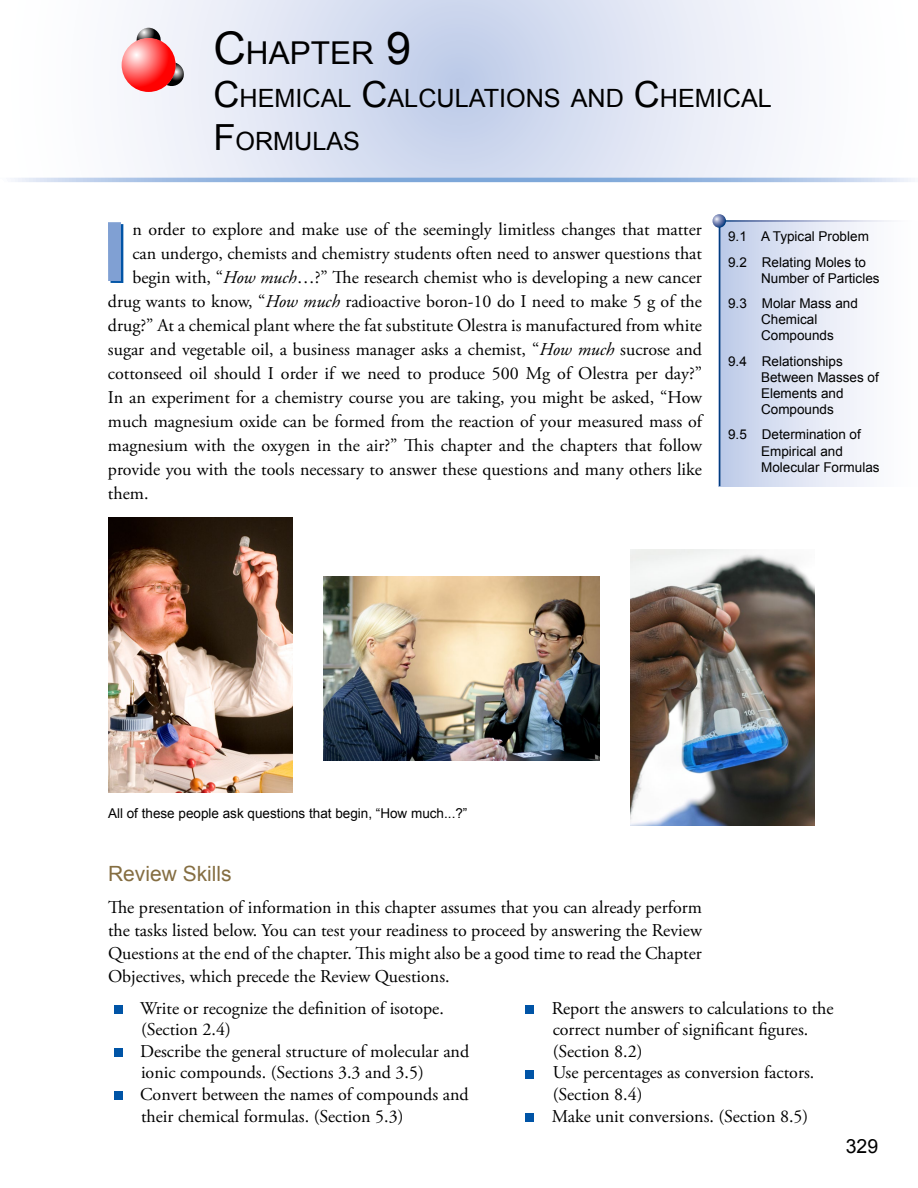
<style>
.page{position:relative;width:918px;height:1188px;background:#fff}
.page>*{position:absolute;margin:0;border:0;box-sizing:border-box;transform-origin:0 0}
.Chapter_Title{font:31.5px "Arial";color:#000}
.Chapter_Title-2{font:25.2px/43.2px "Arial";color:#000}
.Review_Skills{font:21px "Arial";color:#856e42}
.t1{font:19.5px "Arial";color:#000}
.Body_Text_first_para{font:18px/23px "Adobe Garamond Pro";color:#000;text-align:justify}
.Review_Skills-2{font:18px/21.6px "Adobe Garamond Pro";color:#000}
.Sections_page_1{font:13.5px/16.2px "Arial";color:#000}
.Body_Text_first_para-2{font:13.5px "Arial";color:#000}
.s1{font-size:45px}
.s2{font-size:36px}
.s3{font-style:italic}
</style>
<div class="page">
<div style="left:719px;top:221px;width:199px;height:265px;background:linear-gradient(to right,#c2ceea,#fff)"></div>
<hr style="left:720px;top:220px;width:198px;height:2px;background:#fff">
<hr style="left:719px;top:222px;width:1px;height:264px;background:#003c7e">
<svg style="left:712px;top:214px;width:14px;height:14px"></svg>
<svg style="left:36px;top:0;width:854px;height:178px"></svg>
<svg style="left:10px;top:178px;width:905px;height:4px;background:#9cbae1"></svg>
<svg style="left:167px;top:63px;width:18px;height:25px"></svg>
<svg style="left:136px;top:28px;width:26px;height:13px"></svg>
<svg style="left:122px;top:38px;width:54px;height:54px;background:#fe5757"></svg>
<div style="left:114px;top:1005px;width:8px;height:9px;background:#0054a6"></div>
<img style="left:108px;top:517px;width:184px;height:276px">
<img style="left:323px;top:576px;width:277px;height:185px">
<img style="left:630px;top:549px;width:184px;height:277px">
<div style="left:114px;top:1049px;width:8px;height:8px;background:#0054a6"></div>
<div style="left:114px;top:1092px;width:8px;height:8px;background:#0054a6"></div>
<div style="left:526px;top:1005px;width:8px;height:9px;background:#0054a6"></div>
<div style="left:526px;top:1070px;width:8px;height:8px;background:#0054a6"></div>
<div style="left:526px;top:1113px;width:8px;height:9px;background:#0054a6"></div>
<div style="left:110px;top:224px;width:13px;height:59px;background:#0054a6"></div>
<div style="left:108px;top:222px;width:13px;height:59px;background:#80a0d3"></div>
<h1 class="Chapter_Title" style="left:214px;top:32px;width:199px"><span class="s1">C</span>HAPTER <span class="s1">9</span></h1>
<h1 class="Chapter_Title-2" style="left:214px;top:77px;width:560px"><span class="s2">C</span>HEMICAL <span class="s2">C</span>ALCULATIONS AND <span class="s2">C</span>HEMICAL<br><span class="s2">F</span>ORMULAS</h1>
<p class="Body_Text_first_para" style="left:132px;top:219px;width:571px">n order to explore and make use of the seemingly limitless changes that matter</p>
<p class="Body_Text_first_para" style="left:132px;top:243px;width:571px">can undergo, chemists and chemistry students often need to answer questions that</p>
<p class="Body_Text_first_para" style="left:132px;top:267px;width:571px">begin with, “<span class="s3">How much</span>…?” The research chemist who is developing a new cancer</p>
<p class="Body_Text_first_para" style="left:108px;top:291px;width:596px">drug wants to know, “<span class="s3">How much</span> radioactive boron‑10 do I need to make 5 g of the</p>
<p class="Body_Text_first_para" style="left:108px;top:315px;width:596px">drug?” At a chemical plant where the fat substitute Olestra is manufactured from white</p>
<p class="Body_Text_first_para" style="left:108px;top:339px;width:595px">sugar and vegetable oil, a business manager asks a chemist, “<span class="s3">How much</span> sucrose and</p>
<p class="Body_Text_first_para" style="left:108px;top:363px;width:596px">cottonseed oil should I order if we need to produce 500 Mg of Olestra per day?”</p>
<p class="Body_Text_first_para" style="left:108px;top:387px;width:596px">In an experiment for a chemistry course you are taking, you might be asked, “How</p>
<p class="Body_Text_first_para" style="left:108px;top:411px;width:596px">much magnesium oxide can be formed from the reaction of your measured mass of</p>
<p class="Body_Text_first_para" style="left:108px;top:435px;width:595px">magnesium with the oxygen in the air?” This chapter and the chapters that follow</p>
<p class="Body_Text_first_para" style="left:108px;top:459px;width:596px">provide you with the tools necessary to answer these questions and many others like</p>
<p class="Body_Text_first_para" style="left:108px;top:483px;width:42px">them.</p>
<p class="Sections_page_1" style="left:728px;top:229px;width:142px">9.1 A Typical Problem</p>
<p class="Sections_page_1" style="left:761px;top:254px;width:120px;text-indent:-33px">9.2 Relating Moles to<br>Number of Particles</p>
<p class="Sections_page_1" style="left:761px;top:295px;width:98px;text-indent:-33px">9.3 Molar Mass and<br>Chemical<br>Compounds</p>
<p class="Sections_page_1" style="left:761px;top:353px;width:119px;text-indent:-33px">9.4 Relationships<br>Between Masses of<br>Elements and<br>Compounds</p>
<p class="Sections_page_1" style="left:761px;top:427px;width:120px;text-indent:-33px">9.5 Determination of<br>Empirical and<br>Molecular Formulas</p>
<p class="Body_Text_first_para-2" style="left:108px;top:804px;width:361px">All of these people ask questions that begin, “How much...?”</p>
<p class="Review_Skills" style="left:108px;top:860px;width:125px">Review Skills</p>
<p class="Body_Text_first_para" style="left:108px;top:897px;width:596px">The presentation of information in this chapter assumes that you can already perform the tasks listed below. You can test your readiness to proceed by answering the Review Questions at the end of the chapter. This might also be a good time to read the Chapter Objectives, which precede the Review Questions.</p>
<p class="Review_Skills-2" style="left:140px;top:998px;width:305px">Write or recognize the definition of isotope. (Section 2.4)</p>
<p class="Review_Skills-2" style="left:140px;top:1041px;width:331px">Describe the general structure of molecular and ionic compounds. (Sections 3.3 and 3.5)</p>
<p class="Review_Skills-2" style="left:140px;top:1084px;width:330px">Convert between the names of compounds and their chemical formulas. (Section 5.3)</p>
<p class="Review_Skills-2" style="left:552px;top:998px;width:283px">Report the answers to calculations to the correct number of significant figures. (Section 8.2)</p>
<p class="Review_Skills-2" style="left:553px;top:1062px;width:263px">Use percentages as conversion factors. (Section 8.4)</p>
<p class="Review_Skills-2" style="left:552px;top:1106px;width:258px">Make unit conversions. (Section 8.5)</p>
<p class="t1" style="left:846px;top:1134px;width:34px">329</p>
</div>
